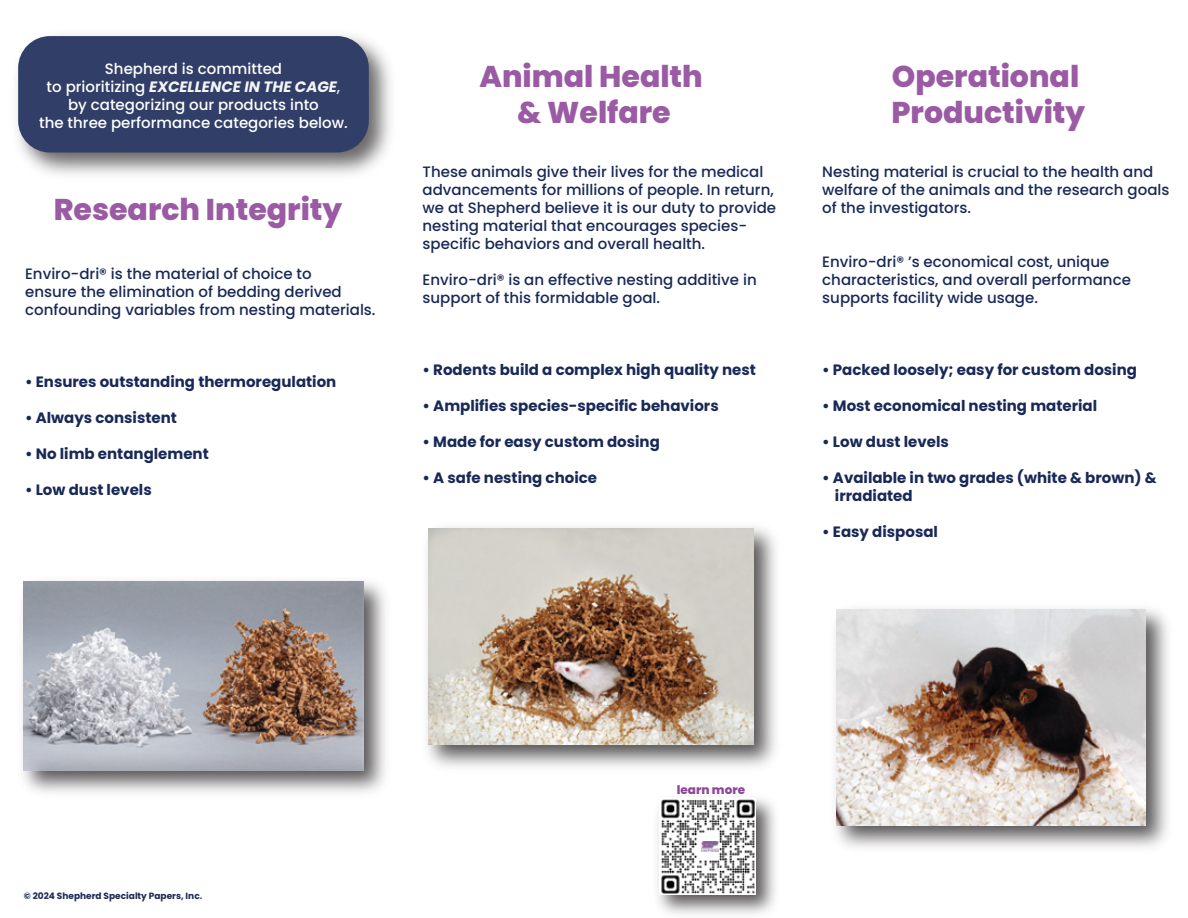
<style>
.page{position:relative;width:1188px;height:918px;background:#fff}
.page>*{position:absolute;margin:0;border:0;box-sizing:border-box;transform-origin:0 0}
.t1{font:800 30px/36px "Poppins";color:#9b5ba4;text-align:center}
.t2{font:500 15px/18px "Poppins";color:#192957}
.t3{font:700 15px/18px "Poppins";color:#192957}
.t4{font:500 15px/18px "Poppins";color:#fff;text-align:center}
.t5{font:800 12px "Poppins";color:#8f489a}
.t6{font:700 9px "Poppins";color:#192957}
.s1{font-weight:700;font-style:italic;color:#f5f5f5}
.s2{color:#ebebeb}
.s3{color:#3e4a75}
</style>
<div class="page">
<img style="left:17px;top:35px;width:374px;height:140px">
<div style="left:18px;top:36px;width:351px;height:117px;background:#303e68;border-radius:32px"></div>
<img style="left:23px;top:581px;width:362px;height:212px">
<img style="left:24px;top:582px;width:339px;height:188px">
<img style="left:657px;top:798px;width:119px;height:116px">
<img style="left:659px;top:798px;width:97px;height:96px">
<img style="left:701px;top:842px;width:17px;height:10px">
<img style="left:427px;top:527px;width:349px;height:240px">
<img style="left:428px;top:529px;width:325px;height:216px">
<img style="left:835px;top:608px;width:333px;height:240px">
<img style="left:837px;top:610px;width:309px;height:216px">
<p class="t4" style="left:39px;top:60px;width:310px">Shepherd is committed<br>to prioritizing <span class="s1">EXCELLENCE IN THE CAGE</span><span class="s2">, </span>by categorizing our products into<br>the three performance categories below.</p>
<h1 class="t1" style="left:54px;top:191px;width:290px">Research Integrity</h1>
<p class="t2" style="left:25px;top:265px;width:352px">Enviro-dri® is the material of choice to<br>ensure the elimination of bedding derived confounding variables from nesting materials.</p>
<p class="t3" style="left:25px;top:373px;width:313px">• Ensures outstanding thermoregulation</p>
<p class="t3" style="left:25px;top:409px;width:153px">• Always consistent</p>
<p class="t3" style="left:25px;top:445px;width:185px">• No limb entanglement</p>
<p class="t3" style="left:25px;top:481px;width:128px">• Low dust levels</p>
<h1 class="t1" style="left:479px;top:59px;width:225px">Animal Health &amp; Welfare</h1>
<p class="t2" style="left:423px;top:163px;width:355px">These animals give their lives for the medical advancements for millions of people. In return, we at Shepherd believe it is our duty to provide nesting material that encourages species&shy;specific behaviors and overall health.</p>
<p class="t2" style="left:423px;top:271px;width:336px">Enviro-dri® is an effective nesting additive in support of this formidable goal.</p>
<p class="t3" style="left:423px;top:361px;width:335px">• Rodents build a complex high quality nest</p>
<p class="t3" style="left:423px;top:397px;width:298px">• Amplifies species-specific behaviors</p>
<p class="t3" style="left:423px;top:433px;width:239px">• Made for easy custom dosing</p>
<p class="t3" style="left:423px;top:469px;width:176px">• A safe nesting choice</p>
<h1 class="t1" style="left:892px;top:59px;width:195px;text-align:left">Operational<br>Productivity</h1>
<p class="t2" style="left:822px;top:163px;width:349px">Nesting material is crucial to the health and welfare of the animals and the research goals of the investigators.</p>
<p class="t2" style="left:822px;top:253px;width:310px">Enviro-dri® ’s economical cost, unique characteristics, and overall performance supports facility wide usage.</p>
<p class="t2" style="left:817px;top:163px;width:349px">Nesting material is crucial to the health and welfare of the animals and the research goals</p>
<p class="t2" style="left:817px;top:271px;width:308px">Enviro-dri’s economical cost and unique characteristics and overall performance</p>
<p class="t3" style="left:822px;top:361px;width:316px">• Packed loosely; easy for custom dosing</p>
<p class="t3" style="left:822px;top:397px;width:276px">• Most economical nesting material</p>
<p class="t3" style="left:822px;top:433px;width:128px">• Low dust levels</p>
<p class="t3" style="left:835px;top:469px;width:323px;text-indent:-13px">• Available in two grades (white &amp; brown) &amp; irradiated</p>
<p class="t3" style="left:822px;top:523px;width:117px">• Easy disposal</p>
<p class="t6" style="left:24px;top:891px;width:180px">© 2024 Shepherd Specialty Papers, Inc<span class="s3">.</span></p>
<p class="t5" style="left:677px;top:782px;width:70px">learn more</p>
</div>
